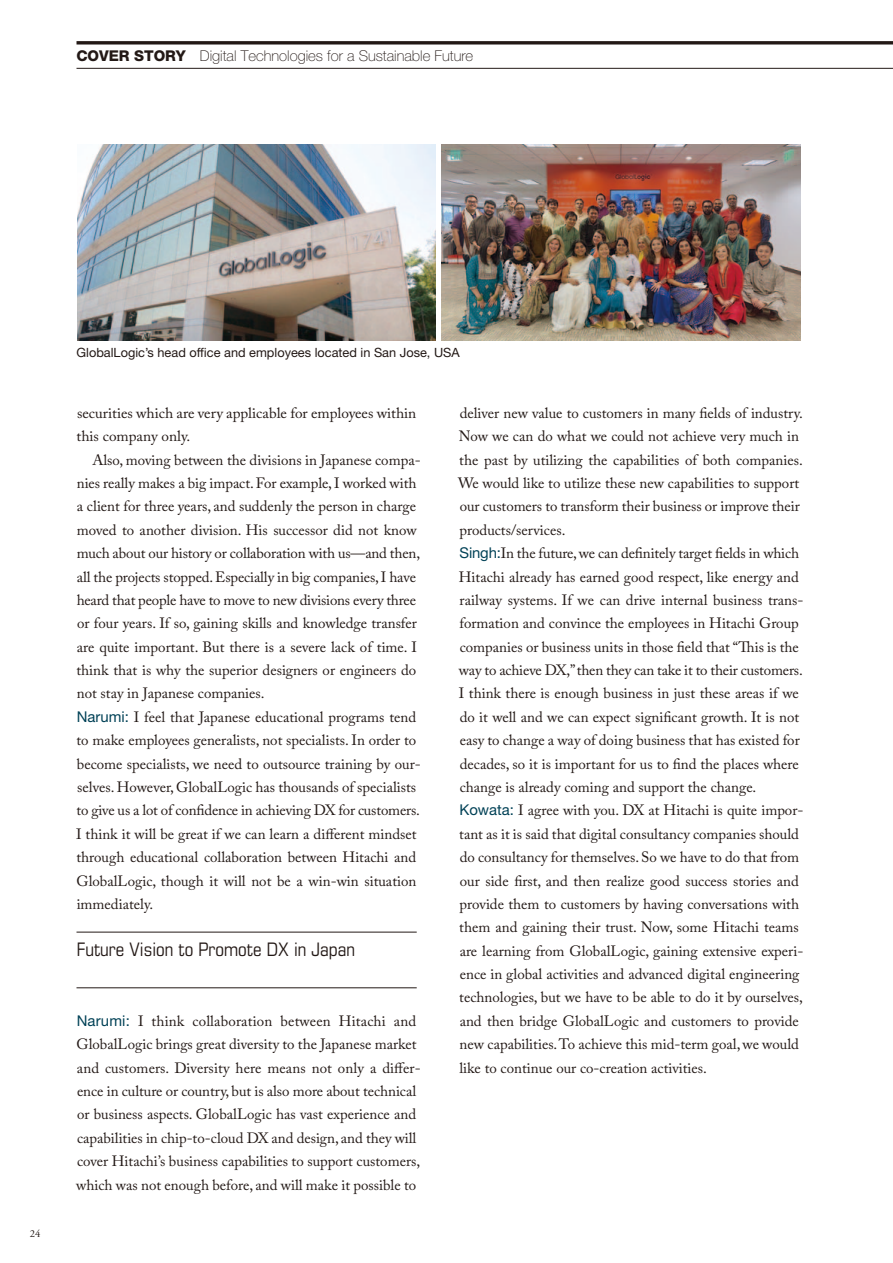
<style>
.page{position:relative;width:893px;height:1263px;background:#fff}
.page>*{position:absolute;margin:0;border:0;box-sizing:border-box;transform-origin:0 0}
.t1{font:condensed 18.6px "Eurostile LT Std";color:#231916}
.t2{font:14.85px/23.4px "Adobe Caslon Pro";color:#231916}
.t3{font:100 14.85px "Helvetica Neue LT Std";color:#231916}
.t4{font:12.75px "Helvetica Neue LT Std";color:#231916}
.t5{font:10.65px "Adobe Garamond Pro";color:#231916}
.s1{font-weight:800}
.s2{color:#fff}
.s3{font-family:"Helvetica Neue LT Std";color:#004156}
</style>
<div class="page">
<svg style="left:76px;top:41px;width:816px;height:4px"></svg>
<hr style="left:76px;top:68px;width:816px;height:1px;background:#231916">
<hr style="left:76px;top:932px;width:341px;height:1px;background:#231916">
<hr style="left:76px;top:988px;width:341px;height:1px;background:#231916">
<img style="left:442px;top:145px;width:358px;height:195px">
<img style="left:77px;top:145px;width:358px;height:195px">
<p class="t3" style="left:76px;top:48px;width:398px"><span class="s1">COVER STORY</span> Digital Technologies for a Sustainable Future</p>
<p class="t5" style="left:30px;top:1228px;width:15px">24<span class="s2">.</span></p>
<p class="t4" style="left:76px;top:348px;width:385px">GlobalLogic’s head office and employees located in San Jose, USA</p>
<p class="t2" style="left:77px;top:403px;width:341px">securities which are very applicable for employees within this company only.</p>
<p class="t2" style="left:76px;top:450px;width:346px;text-indent:16px">Also, moving between the divisions in Japanese compa&shy;nies really makes a big impact. For example, I worked with a client for three years, and suddenly the person in charge moved to another division. His successor did not know much about our history or collaboration with us—and then, all the projects stopped. Especially in big companies, I have heard that people have to move to new divisions every three or four years. If so, gaining skills and knowledge transfer are quite important. But there is a severe lack of time. I think that is why the superior designers or engineers do not stay in Japanese companies.<br><span class="s3">Narumi:</span> I feel that Japanese educational programs tend to make employees generalists, not specialists. In order to become specialists, we need to outsource training by our&shy;selves. However, GlobalLogic has thousands of specialists to give us a lot of confidence in achieving DX for customers.<br>I think it will be great if we can learn a different mindset through educational collaboration between Hitachi and GlobalLogic, though it will not be a win-win situation immediately.</p>
<p class="t1" style="left:77px;top:942px;width:280px">Future Vision to Promote DX in Japan</p>
<p class="t2" style="left:76px;top:1011px;width:346px"><span class="s3">Narumi:</span> I think collaboration between Hitachi and GlobalLogic brings great diversity to the Japanese market and customers. Diversity here means not only a differ&shy;ence in culture or country, but is also more about technical or business aspects. GlobalLogic has vast experience and capabilities in chip-to-cloud DX and design, and they will cover Hitachi’s business capabilities to support customers, which was not enough before, and will make it possible to</p>
<p class="t2" style="left:458px;top:403px;width:347px">deliver new value to customers in many fields of industry.<br>Now we can do what we could not achieve very much in the past by utilizing the capabilities of both companies.<br>We would like to utilize these new capabilities to support our customers to transform their business or improve their products/services.<br><span class="s3">Singh:</span>In the future, we can definitely target fields in which Hitachi already has earned good respect, like energy and railway systems. If we can drive internal business trans&shy;formation and convince the employees in Hitachi Group companies or business units in those field that “This is the way to achieve DX,” then they can take it to their customers.<br>I think there is enough business in just these areas if we do it well and we can expect significant growth. It is not easy to change a way of doing business that has existed for decades, so it is important for us to find the places where change is already coming and support the change.<br><span class="s3">Kowata:</span> I agree with you. DX at Hitachi is quite impor&shy;tant as it is said that digital consultancy companies should do consultancy for themselves. So we have to do that from our side first, and then realize good success stories and provide them to customers by having conversations with them and gaining their trust. Now, some Hitachi teams are learning from GlobalLogic, gaining extensive experi&shy;ence in global activities and advanced digital engineering technologies, but we have to be able to do it by ourselves, and then bridge GlobalLogic and customers to provide new capabilities. To achieve this mid-term goal, we would like to continue our co-creation activities.</p>
</div>
